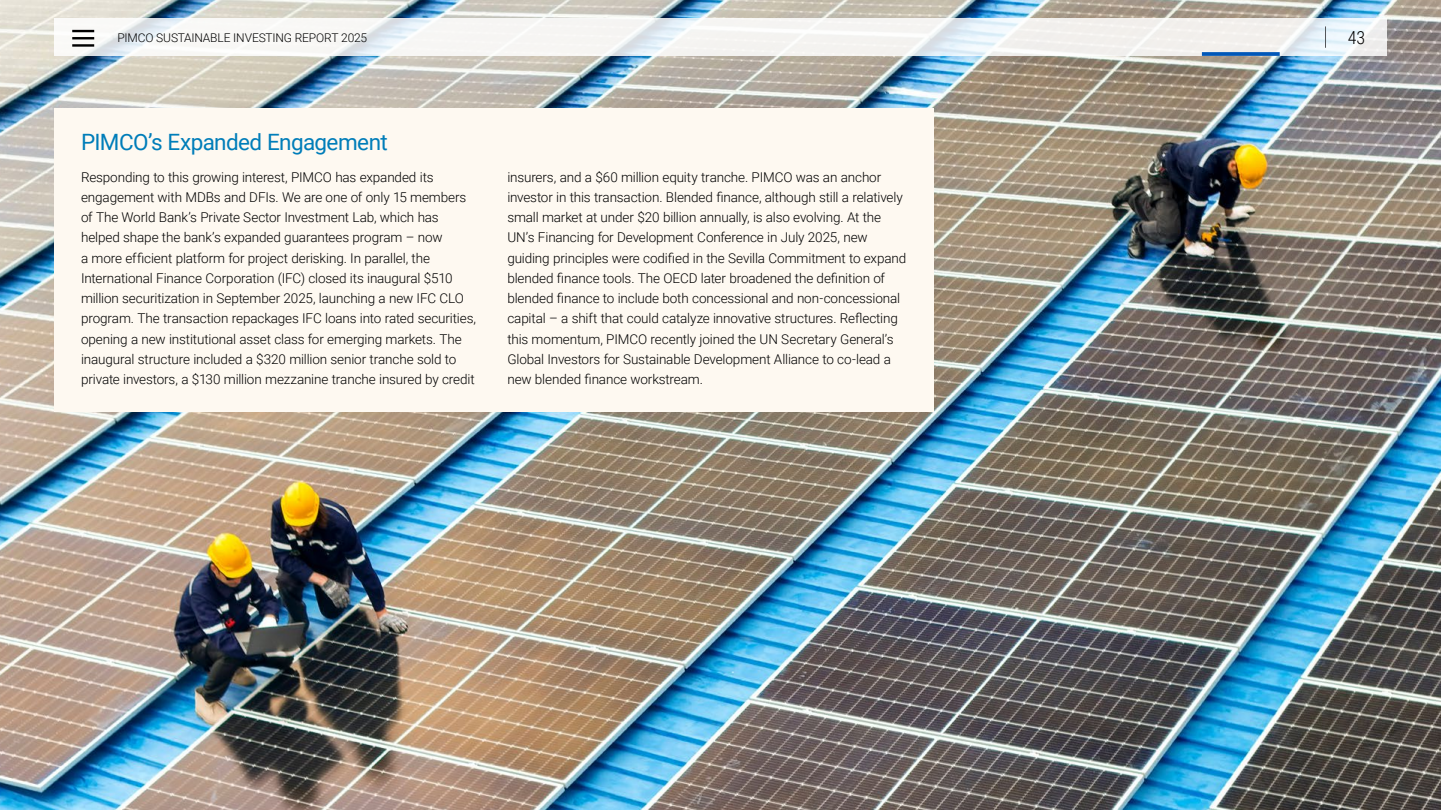
<style>
.page{position:relative;width:1441px;height:810px;background:#fff}
.page>*{position:absolute;margin:0;border:0;box-sizing:border-box;transform-origin:0 0}
.t1{font:22.5px "Roboto";letter-spacing:-.025em;color:#007db9}
.t2{font:300 18px "Roboto Condensed";color:#000}
.Body_Copy{font:300 13.5px/20.2px "Roboto";letter-spacing:-.01em;color:#000}
.t3{font:300 12px "Roboto";letter-spacing:-.015em;color:#000}
</style>
<div class="page">
<img style="left:0;top:0;width:1440px;height:810px">
<div style="left:54px;top:108px;width:879px;height:304px;background:#fef9f1"></div>
<svg style="left:54px;top:18px;width:1332px;height:38px;fill:#f5f5f3"></svg>
<hr style="left:72px;top:30px;width:22px;height:2px;background:#000">
<hr style="left:72px;top:37px;width:22px;height:2px;background:#000">
<hr style="left:72px;top:44px;width:22px;height:3px;background:#000">
<svg style="left:1325px;top:26px;width:1px;height:22px"></svg>
<svg style="left:1201px;top:52px;width:78px;height:4px"></svg>
<p class="t3" style="left:117px;top:29px;width:251px">PIMCO SUSTAINABLE INVESTING REPORT 2025</p>
<h2 class="t2" style="left:1347px;top:25px;width:19px">43</h2>
<p class="t1" style="left:81px;top:126px;width:308px">PIMCO’s Expanded Engagement</p>
<p class="Body_Copy" style="left:81px;top:166px;width:396px">Responding to this growing interest, PIMCO has expanded its engagement with MDBs and DFIs. We are one of only 15 members of The World Bank’s Private Sector Investment Lab, which has helped shape the bank’s expanded guarantees program – now<br>a more efficient platform for project derisking. In parallel, the International Finance Corporation (IFC) closed its inaugural $510 million securitization in September 2025, launching a new IFC CLO program. The transaction repackages IFC loans into rated securities, opening a new institutional asset class for emerging markets. The inaugural structure included a $320 million senior tranche sold to private investors, a $130 million mezzanine tranche insured by credit</p>
<p class="Body_Copy" style="left:507px;top:166px;width:400px">insurers, and a $60 million equity tranche. PIMCO was an anchor investor in this transaction. Blended finance, although still a relatively small market at under $20 billion annually, is also evolving. At the UN’s Financing for Development Conference in July 2025, new guiding principles were codified in the Sevilla Commitment to expand blended finance tools. The OECD later broadened the definition of blended finance to include both concessional and non‑concessional capital – a shift that could catalyze innovative structures. Reflecting this momentum, PIMCO recently joined the UN Secretary General’s Global Investors for Sustainable Development Alliance to co-lead a new blended finance workstream.</p>
</div>
